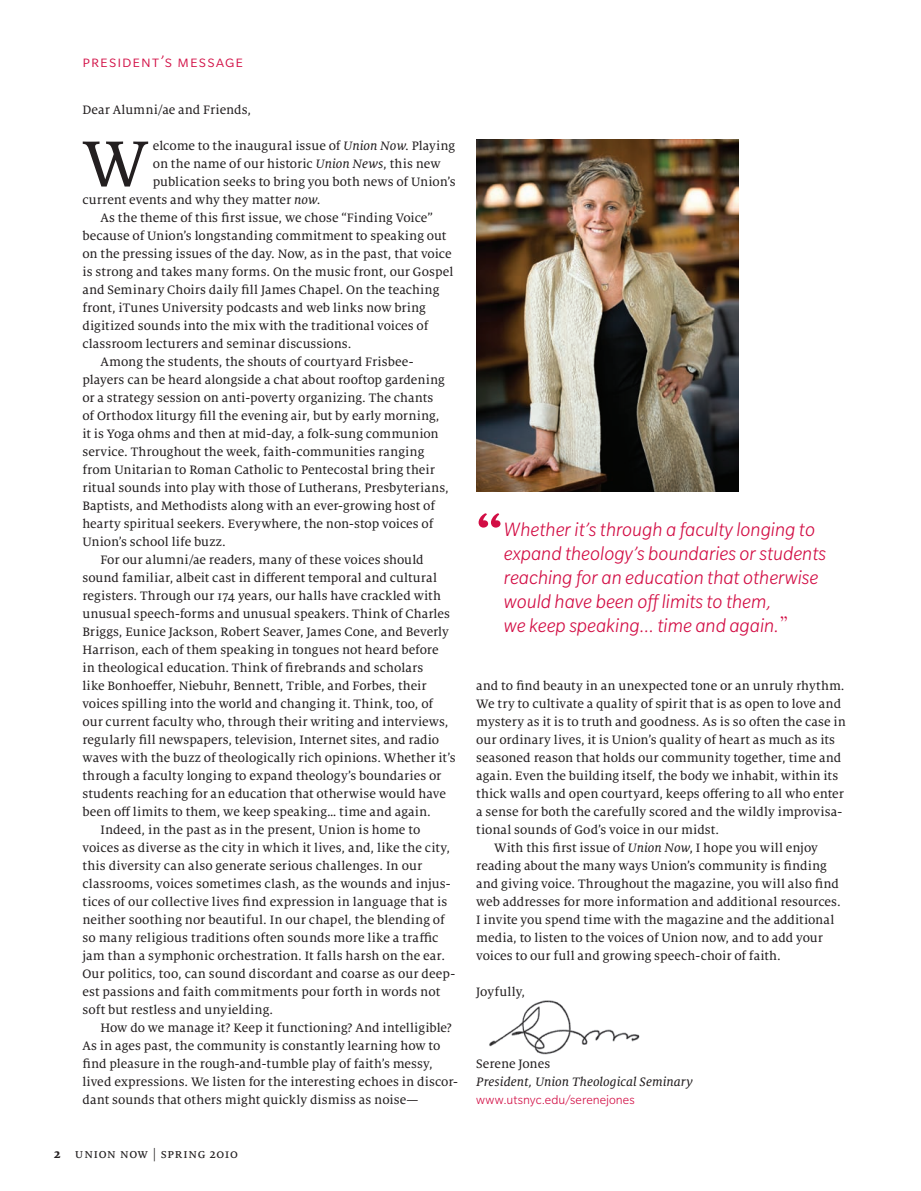
<style>
.page{position:relative;width:921px;height:1191px;background:#fff}
.page>*{position:absolute;margin:0;border:0;box-sizing:border-box;transform-origin:0 0}
.t1{font:71.25px "Milo Serif OT Text";color:#231f20}
.t2{font:600 54px "Souvenir";color:#d20d44}
.t3{font:italic 300 21px/24px "Slate Std";color:#d20d44}
.t4{font:300 18px "Slate Std";letter-spacing:.055em;color:#d20d44}
.t5{font:13.5px "Milo Serif OT Text";letter-spacing:.005em;color:#231f20}
.t6{font:13.5px "Milo Serif OT Text Ita";letter-spacing:.005em;color:#231f20}
.t7{font:300 13.5px "Slate Std";letter-spacing:.005em;color:#d20d44}
.s1{font-family:"Milo Serif OT Text Ita"}
.s2{font-family:"Milo Serif OT";font-weight:700}
.s3{font-family:"Souvenir";font-style:normal}
</style>
<div class="page">
<img style="left:489px;top:1000px;width:151px;height:55px">
<img style="left:476px;top:140px;width:263px;height:352px">
<h3 class="t4" style="left:82px;top:52px;width:162px">President’s Message</h3>
<p class="t5" style="left:82px;top:102px;width:170px">Dear Alumni/ae and Friends,</p>
<h1 class="t1" style="left:82px;top:126px;width:68px">W</h1>
<p class="t5" style="left:153px;top:138px;width:304px">elcome to the inaugural issue of <span class="s1">Union Now</span>. Playing</p>
<p class="t5" style="left:153px;top:156px;width:289px">on the name of our historic <span class="s1">Union News</span>, this new</p>
<p class="t5" style="left:153px;top:174px;width:304px">publication seeks to bring you both news of Union’s</p>
<p class="t5" style="left:82px;top:192px;width:239px">current events and why they matter <span class="s1">now</span>.</p>
<p class="t5" style="left:100px;top:210px;width:334px">As the theme of this first issue, we chose “Finding Voice”</p>
<p class="t5" style="left:82px;top:228px;width:365px">because of Union’s longstanding commitment to speaking out</p>
<p class="t5" style="left:82px;top:246px;width:371px">on the pressing issues of the day. Now, as in the past, that voice</p>
<p class="t5" style="left:82px;top:264px;width:372px">is strong and takes many forms. On the music front, our Gospel</p>
<p class="t5" style="left:82px;top:282px;width:358px">and Seminary Choirs daily fill James Chapel. On the teaching</p>
<p class="t5" style="left:82px;top:300px;width:345px">front, iTunes University podcasts and web links now bring</p>
<p class="t5" style="left:82px;top:318px;width:347px">digitized sounds into the mix with the traditional voices of</p>
<p class="t5" style="left:82px;top:336px;width:270px">classroom lecturers and seminar discussions.</p>
<p class="t5" style="left:100px;top:354px;width:314px">Among the students, the shouts of courtyard Frisbee-</p>
<p class="t5" style="left:82px;top:372px;width:364px">players can be heard alongside a chat about rooftop gardening</p>
<p class="t5" style="left:82px;top:390px;width:353px">or a strategy session on anti-poverty organizing. The chants</p>
<p class="t5" style="left:82px;top:408px;width:358px">of Orthodox liturgy fill the evening air, but by early morning,</p>
<p class="t5" style="left:82px;top:426px;width:358px">it is Yoga ohms and then at mid-day, a folk-sung communion</p>
<p class="t5" style="left:82px;top:444px;width:343px">service. Throughout the week, faith-communities ranging</p>
<p class="t5" style="left:82px;top:462px;width:354px">from Unitarian to Roman Catholic to Pentecostal bring their</p>
<p class="t5" style="left:82px;top:480px;width:368px">ritual sounds into play with those of Lutherans, Presbyterians,</p>
<p class="t5" style="left:82px;top:498px;width:354px">Baptists, and Methodists along with an ever-growing host of</p>
<p class="t5" style="left:82px;top:516px;width:352px">hearty spiritual seekers. Everywhere, the non-stop voices of</p>
<p class="t5" style="left:82px;top:534px;width:145px">Union’s school life buzz.</p>
<p class="t5" style="left:100px;top:552px;width:325px">For our alumni/ae readers, many of these voices should</p>
<p class="t5" style="left:82px;top:570px;width:356px">sound familiar, albeit cast in different temporal and cultural</p>
<p class="t5" style="left:82px;top:588px;width:360px">registers. Through our 174 years, our halls have crackled with</p>
<p class="t5" style="left:82px;top:606px;width:369px">unusual speech-forms and unusual speakers. Think of Charles</p>
<p class="t5" style="left:82px;top:624px;width:368px">Briggs, Eunice Jackson, Robert Seaver, James Cone, and Beverly</p>
<p class="t5" style="left:82px;top:642px;width:358px">Harrison, each of them speaking in tongues not heard before</p>
<p class="t5" style="left:82px;top:660px;width:342px">in theological education. Think of firebrands and scholars</p>
<p class="t5" style="left:82px;top:678px;width:346px">like Bonhoeffer, Niebuhr, Bennett, Trible, and Forbes, their</p>
<p class="t5" style="left:82px;top:696px;width:352px">voices spilling into the world and changing it. Think, too, of</p>
<p class="t5" style="left:82px;top:714px;width:367px">our current faculty who, through their writing and interviews,</p>
<p class="t5" style="left:82px;top:732px;width:358px">regularly fill newspapers, television, Internet sites, and radio</p>
<p class="t5" style="left:82px;top:750px;width:375px">waves with the buzz of theologically rich opinions. Whether it’s</p>
<p class="t5" style="left:82px;top:768px;width:360px">through a faculty longing to expand theology’s boundaries or</p>
<p class="t5" style="left:82px;top:786px;width:365px">students reaching for an education that otherwise would have</p>
<p class="t5" style="left:82px;top:804px;width:350px">been off limits to them, we keep speaking… time and again.</p>
<p class="t5" style="left:100px;top:822px;width:321px">Indeed, in the past as in the present, Union is home to</p>
<p class="t5" style="left:82px;top:840px;width:369px">voices as diverse as the city in which it lives, and, like the city,</p>
<p class="t5" style="left:82px;top:858px;width:341px">this diversity can also generate serious challenges. In our</p>
<p class="t5" style="left:82px;top:876px;width:370px">classrooms, voices sometimes clash, as the wounds and injus-</p>
<p class="t5" style="left:82px;top:894px;width:366px">tices of our collective lives find expression in language that is</p>
<p class="t5" style="left:82px;top:912px;width:364px">neither soothing nor beautiful. In our chapel, the blending of</p>
<p class="t5" style="left:82px;top:930px;width:357px">so many religious traditions often sounds more like a traffic</p>
<p class="t5" style="left:82px;top:948px;width:364px">jam than a symphonic orchestration. It falls harsh on the ear.</p>
<p class="t5" style="left:82px;top:966px;width:374px">Our politics, too, can sound discordant and coarse as our deep-</p>
<p class="t5" style="left:82px;top:984px;width:359px">est passions and faith commitments pour forth in words not</p>
<p class="t5" style="left:82px;top:1002px;width:192px">soft but restless and unyielding.</p>
<p class="t5" style="left:100px;top:1020px;width:353px">How do we manage it? Keep it functioning? And intelligible?</p>
<p class="t5" style="left:82px;top:1038px;width:359px">As in ages past, the community is constantly learning how to</p>
<p class="t5" style="left:82px;top:1056px;width:352px">find pleasure in the rough-and-tumble play of faith’s messy,</p>
<p class="t5" style="left:82px;top:1074px;width:377px">lived expressions. We listen for the interesting echoes in discor-</p>
<p class="t5" style="left:82px;top:1092px;width:338px">dant sounds that others might quickly dismiss as noise—</p>
<p class="t5" style="left:54px;top:1146px;width:186px"><span class="s2">2</span> union now | spring 2010</p>
<h2 class="t2" style="left:475px;top:499px;width:31px">“</h2>
<h3 class="t3" style="left:504px;top:517px;width:324px">Whether it’s through a faculty longing to expand theology’s boundaries or students reaching for an education that otherwise would have been off limits to them,<br>we keep speaking… time and again.<span class="s3">”</span></h3>
<p class="t5" style="left:476px;top:678px;width:370px">and to find beauty in an unexpected tone or an unruly rhythm.</p>
<p class="t5" style="left:476px;top:696px;width:366px">We try to cultivate a quality of spirit that is as open to love and</p>
<p class="t5" style="left:476px;top:714px;width:371px">mystery as it is to truth and goodness. As is so often the case in</p>
<p class="t5" style="left:476px;top:732px;width:360px">our ordinary lives, it is Union’s quality of heart as much as its</p>
<p class="t5" style="left:476px;top:750px;width:367px">seasoned reason that holds our community together, time and</p>
<p class="t5" style="left:476px;top:768px;width:364px">again. Even the building itself, the body we inhabit, within its</p>
<p class="t5" style="left:476px;top:786px;width:369px">thick walls and open courtyard, keeps offering to all who enter</p>
<p class="t5" style="left:476px;top:804px;width:367px">a sense for both the carefully scored and the wildly improvisa-</p>
<p class="t5" style="left:476px;top:822px;width:244px">tional sounds of God’s voice in our midst.</p>
<p class="t5" style="left:494px;top:840px;width:325px">With this first issue of <span class="s1">Union Now</span>, I hope you will enjoy</p>
<p class="t5" style="left:476px;top:858px;width:352px">reading about the many ways Union’s community is finding</p>
<p class="t5" style="left:476px;top:876px;width:364px">and giving voice. Throughout the magazine, you will also find</p>
<p class="t5" style="left:476px;top:894px;width:366px">web addresses for more information and additional resources.</p>
<p class="t5" style="left:476px;top:912px;width:360px">I invite you spend time with the magazine and the additional</p>
<p class="t5" style="left:476px;top:930px;width:348px">media, to listen to the voices of Union now, and to add your</p>
<p class="t5" style="left:476px;top:948px;width:306px">voices to our full and growing speech-choir of faith.</p>
<p class="t5" style="left:476px;top:984px;width:50px">Joyfully,</p>
<p class="t5" style="left:476px;top:1056px;width:75px">Serene Jones</p>
<p class="t6" style="left:476px;top:1074px;width:218px">President, Union Theological Seminary</p>
<p class="t7" style="left:476px;top:1093px;width:160px">www.utsnyc.edu/serenejones</p>
</div>
